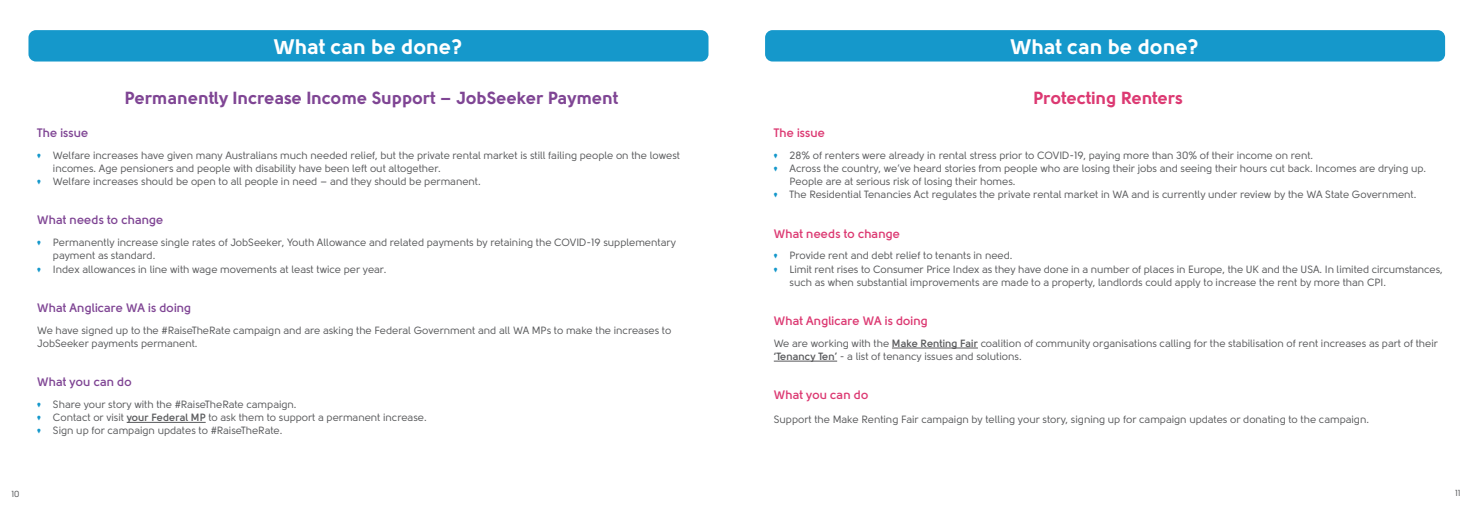
<style>
.page{position:relative;width:1474px;height:521px;background:#fff}
.page>*{position:absolute;margin:0;border:0;box-sizing:border-box;transform-origin:0 0}
.t1{font:900 21px "Solomon";color:#fff}
.t2{font:900 17.5px "Solomon";color:#7f4594}
.t3{font:900 17.5px "Solomon";color:#dc3972}
.t4{font:700 12.25px "Solomon";color:#7f4594}
.t5{font:700 12.25px "Solomon";color:#dc3972}
.t6{font:10.5px/13.1px "Solomon";color:#58595b}
.t7{font:8.75px "Solomon";color:#58595b}
.s1{color:#1598cb}
.s2{font-weight:700}
</style>
<div class="page">
<hr style="left:127px;top:422px;width:79px;height:1px;background:#58595b">
<div style="left:28px;top:30px;width:680px;height:32px;background:#1598cb;border-radius:7px"></div>
<hr style="left:892px;top:348px;width:86px;height:1px;background:#58595b">
<hr style="left:773px;top:361px;width:64px;height:1px;background:#58595b">
<div style="left:765px;top:30px;width:679px;height:32px;background:#1598cb;border-radius:7px"></div>
<h1 class="t1" style="left:274px;top:35px;width:190px">What can be done?</h1>
<h1 class="t1" style="left:1010px;top:35px;width:190px">What can be done?</h1>
<h2 class="t2" style="left:125px;top:88px;width:495px">Permanently Increase Income Support – JobSeeker Payment</h2>
<h2 class="t3" style="left:1033px;top:88px;width:151px">Protecting Renters</h2>
<p class="t4" style="left:37px;top:126px;width:53px">The issue</p>
<p class="t6" style="left:53px;top:149px;width:628px;text-indent:-16px"><span class="s1">•</span> Welfare increases have given many Australians much needed relief, but the private rental market is still failing people on the lowest incomes. Age pensioners and people with disability have been left out altogether.</p>
<p class="t6" style="left:37px;top:175px;width:445px"><span class="s1">•</span> Welfare increases should be open to all people in need – and they should be permanent.</p>
<p class="t4" style="left:37px;top:213px;width:128px">What needs to change</p>
<p class="t6" style="left:53px;top:236px;width:624px;text-indent:-16px"><span class="s1">•</span> Permanently increase single rates of JobSeeker, Youth Allowance and related payments by retaining the COVID-19 supplementary payment as standard.</p>
<p class="t6" style="left:37px;top:262px;width:351px"><span class="s1">•</span> Index allowances in line with wage movements at least twice per year.</p>
<p class="t4" style="left:37px;top:301px;width:156px">What Anglicare WA is doing</p>
<p class="t6" style="left:37px;top:324px;width:635px">We have signed up to the #RaiseTheRate campaign and are asking the Federal Government and all WA MPs to make the increases to<br>JobSeeker payments permanent.</p>
<p class="t4" style="left:37px;top:375px;width:96px">What you can do</p>
<p class="t6" style="left:37px;top:398px;width:261px"><span class="s1">•</span> Share your story with the #RaiseTheRate campaign.</p>
<p class="t6" style="left:37px;top:411px;width:391px"><span class="s1">•</span> Contact or visit <span class="s2">your Federal MP</span> to ask them to support a permanent increase.</p>
<p class="t6" style="left:37px;top:424px;width:247px"><span class="s1">•</span> Sign up for campaign updates to #RaiseTheRate.</p>
<p class="t5" style="left:773px;top:126px;width:53px">The issue</p>
<p class="t6" style="left:773px;top:149px;width:541px"><span class="s1">•</span> 28% of renters were already in rental stress prior to COVID-19, paying more than 30% of their income on rent.</p>
<p class="t6" style="left:789px;top:162px;width:638px;text-indent:-16px"><span class="s1">•</span> Across the country, we’ve heard stories from people who are losing their jobs and seeing their hours cut back. Incomes are drying up.<br>People are at serious risk of losing their homes.</p>
<p class="t6" style="left:773px;top:188px;width:644px"><span class="s1">•</span> The Residential Tenancies Act regulates the private rental market in WA and is currently under review by the WA State Government.</p>
<p class="t5" style="left:773px;top:226px;width:128px">What needs to change</p>
<p class="t6" style="left:773px;top:249px;width:240px"><span class="s1">•</span> Provide rent and debt relief to tenants in need.</p>
<p class="t6" style="left:789px;top:262px;width:654px;text-indent:-16px"><span class="s1">•</span> Limit rent rises to Consumer Price Index as they have done in a number of places in Europe, the UK and the USA. In limited circumstances, such as when substantial improvements are made to a property, landlords could apply to increase the rent by more than CPI.</p>
<p class="t5" style="left:773px;top:314px;width:156px">What Anglicare WA is doing</p>
<p class="t6" style="left:773px;top:337px;width:665px">We are working with the <span class="s2">Make Renting Fair</span> coalition of community organisations calling for the stabilisation of rent increases as part of their <span class="s2">‘Tenancy Ten’</span> - a list of tenancy issues and solutions.</p>
<p class="t5" style="left:773px;top:388px;width:96px">What you can do</p>
<p class="t6" style="left:773px;top:413px;width:596px">Support the Make Renting Fair campaign by telling your story, signing up for campaign updates or donating to the campaign.</p>
<p class="t7" style="left:11px;top:489px;width:10px">10</p>
<p class="t7" style="left:1455px;top:488px;width:7px">11</p>
</div>
